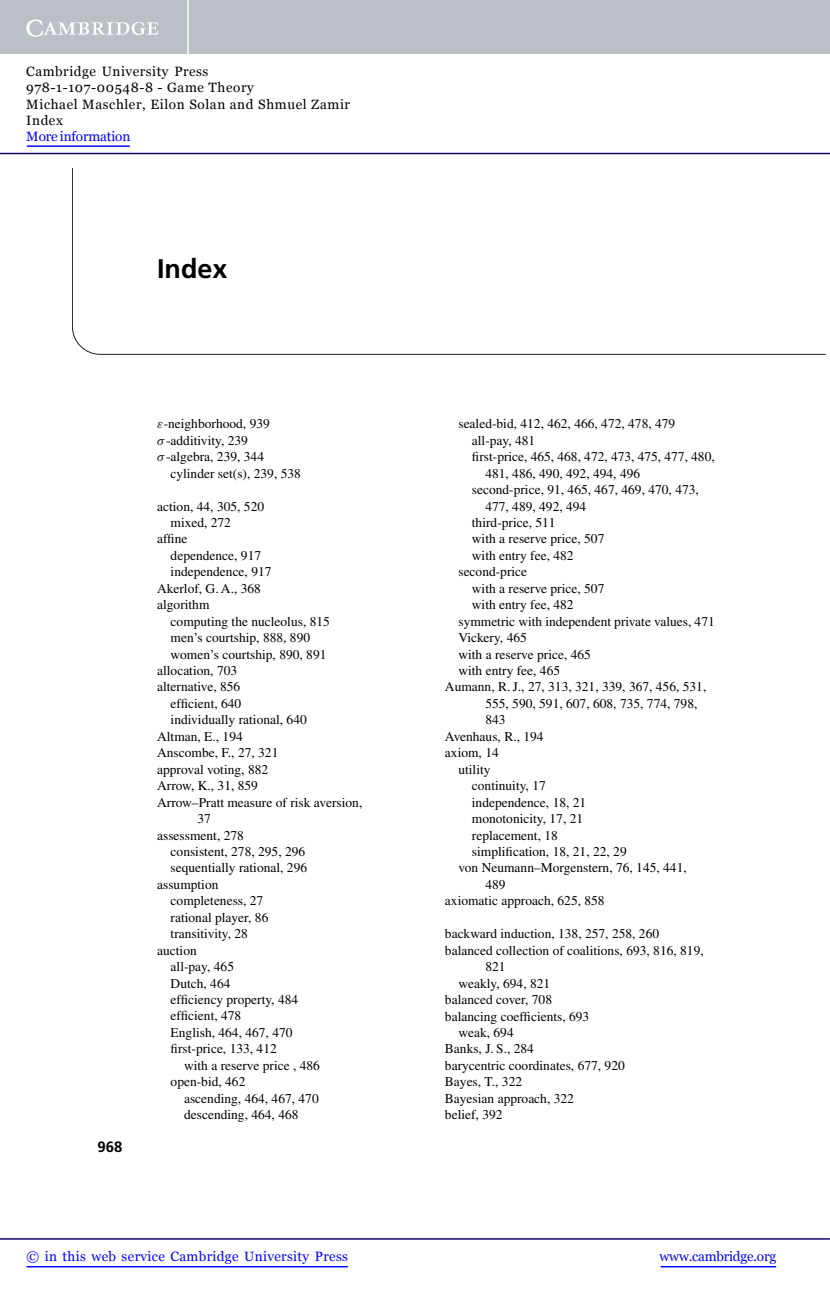
<style>
.page{position:relative;width:830px;height:1290px;background:#fff}
.page>*{position:absolute;margin:0;border:0;box-sizing:border-box;transform-origin:0 0}
.t1{font:700 26.85px "Frutiger";color:#000}
.t2{font:700 15px "Frutiger";color:#000}
.t3{font:13.5px "Times";color:#000}
.t4{font:13.5px/16.2px "Georgia";letter-spacing:.045em;color:#000}
.t5{font:13.5px "Georgia";letter-spacing:.025em;color:#00f}
.t6{font:13.5px "Georgia";letter-spacing:-.015em;color:#00f}
.t7{font:13.5px "Georgia";letter-spacing:-.01em;color:#00f}
.s1{font-family:"MTMI"}
</style>
<div class="page">
<svg style="left:72px;top:169px;width:753px;height:185px"></svg>
<div style="left:0;top:0;width:829px;height:54px;background:#bac0c6"></div>
<svg style="left:26px;top:20px;width:132px;height:17px"></svg>
<hr style="left:187px;top:0;width:2px;height:54px;background:#fff">
<hr style="left:0;top:153px;width:829px;height:1px;background:#150666">
<hr style="left:27px;top:145px;width:103px;height:2px;background:#00f">
<hr style="left:660px;top:1265px;width:115px;height:2px;background:#00f">
<hr style="left:0;top:1237px;width:829px;height:2px;background:#150666">
<hr style="left:26px;top:1265px;width:321px;height:2px;background:#00f">
<p class="t4" style="left:26px;top:64px;width:325px">Cambridge University Press<br>978-1-107-00548-8 - Game Theory<br>Michael Maschler, Eilon Solan and Shmuel Zamir<br>Index</p>
<p class="t7" style="left:26px;top:128px;width:105px">More information</p>
<h1 class="t1" style="left:157px;top:258px;width:72px">Index</h1>
<p class="t2" style="left:97px;top:1140px;width:26px">968</p>
<p class="t3" style="left:157px;top:419px;width:114px"><span class="s1">ε</span>-neighborhood, 939</p>
<p class="t3" style="left:157px;top:435px;width:92px"><span class="s1">σ</span>-additivity, 239</p>
<p class="t3" style="left:157px;top:451px;width:108px"><span class="s1">σ</span>-algebra, 239, 344</p>
<p class="t3" style="left:170px;top:468px;width:132px">cylinder set(s), 239, 538</p>
<p class="t3" style="left:157px;top:501px;width:108px">action, 44, 305, 520</p>
<p class="t3" style="left:170px;top:517px;width:62px">mixed, 272</p>
<p class="t3" style="left:157px;top:534px;width:32px">affine</p>
<p class="t3" style="left:170px;top:550px;width:92px">dependence, 917</p>
<p class="t3" style="left:170px;top:566px;width:102px">independence, 917</p>
<p class="t3" style="left:157px;top:583px;width:105px">Akerlof, G. A., 368</p>
<p class="t3" style="left:157px;top:599px;width:54px">algorithm</p>
<p class="t3" style="left:170px;top:616px;width:161px">computing the nucleolus, 815</p>
<p class="t3" style="left:170px;top:632px;width:141px">men’s courtship, 888, 890</p>
<p class="t3" style="left:170px;top:649px;width:157px">women’s courtship, 890, 891</p>
<p class="t3" style="left:157px;top:665px;width:81px">allocation, 703</p>
<p class="t3" style="left:157px;top:682px;width:85px">alternative, 856</p>
<p class="t3" style="left:170px;top:698px;width:72px">efficient, 640</p>
<p class="t3" style="left:170px;top:714px;width:138px">individually rational, 640</p>
<p class="t3" style="left:157px;top:731px;width:87px">Altman, E., 194</p>
<p class="t3" style="left:157px;top:747px;width:123px">Anscombe, F., 27, 321</p>
<p class="t3" style="left:157px;top:764px;width:112px">approval voting, 882</p>
<p class="t3" style="left:157px;top:780px;width:102px">Arrow, K., 31, 859</p>
<p class="t3" style="left:157px;top:797px;width:207px">Arrow–Pratt measure of risk aversion,</p>
<p class="t3" style="left:197px;top:813px;width:15px">37</p>
<p class="t3" style="left:157px;top:830px;width:88px">assessment, 278</p>
<p class="t3" style="left:170px;top:846px;width:136px">consistent, 278, 295, 296</p>
<p class="t3" style="left:170px;top:862px;width:138px">sequentially rational, 296</p>
<p class="t3" style="left:157px;top:879px;width:63px">assumption</p>
<p class="t3" style="left:170px;top:895px;width:94px">completeness, 27</p>
<p class="t3" style="left:170px;top:912px;width:99px">rational player, 86</p>
<p class="t3" style="left:170px;top:928px;width:79px">transitivity, 28</p>
<p class="t3" style="left:157px;top:945px;width:41px">auction</p>
<p class="t3" style="left:170px;top:961px;width:65px">all-pay, 465</p>
<p class="t3" style="left:170px;top:977px;width:61px">Dutch, 464</p>
<p class="t3" style="left:170px;top:994px;width:129px">efficiency property, 484</p>
<p class="t3" style="left:170px;top:1010px;width:72px">efficient, 478</p>
<p class="t3" style="left:170px;top:1027px;width:123px">English, 464, 467, 470</p>
<p class="t3" style="left:170px;top:1043px;width:108px">first-price, 133, 412</p>
<p class="t3" style="left:184px;top:1060px;width:137px">with a reserve price , 486</p>
<p class="t3" style="left:170px;top:1076px;width:76px">open-bid, 462</p>
<p class="t3" style="left:184px;top:1093px;width:136px">ascending, 464, 467, 470</p>
<p class="t3" style="left:184px;top:1109px;width:116px">descending, 464, 468</p>
<p class="t3" style="left:458px;top:419px;width:218px">sealed-bid, 412, 462, 466, 472, 478, 479</p>
<p class="t3" style="left:471px;top:435px;width:65px">all-pay, 481</p>
<p class="t3" style="left:471px;top:451px;width:244px">first-price, 465, 468, 472, 473, 475, 477, 480,</p>
<p class="t3" style="left:485px;top:468px;width:156px">481, 486, 490, 492, 494, 496</p>
<p class="t3" style="left:471px;top:484px;width:228px">second-price, 91, 465, 467, 469, 470, 473,</p>
<p class="t3" style="left:485px;top:501px;width:102px">477, 489, 492, 494</p>
<p class="t3" style="left:471px;top:517px;width:85px">third-price, 511</p>
<p class="t3" style="left:471px;top:534px;width:134px">with a reserve price, 507</p>
<p class="t3" style="left:471px;top:550px;width:103px">with entry fee, 482</p>
<p class="t3" style="left:458px;top:567px;width:70px">second-price</p>
<p class="t3" style="left:471px;top:583px;width:134px">with a reserve price, 507</p>
<p class="t3" style="left:471px;top:599px;width:103px">with entry fee, 482</p>
<p class="t3" style="left:458px;top:616px;width:258px">symmetric with independent private values, 471</p>
<p class="t3" style="left:458px;top:632px;width:70px">Vickery, 465</p>
<p class="t3" style="left:458px;top:649px;width:134px">with a reserve price, 465</p>
<p class="t3" style="left:458px;top:665px;width:103px">with entry fee, 465</p>
<p class="t3" style="left:444px;top:682px;width:263px">Aumann, R. J., 27, 313, 321, 339, 367, 456, 531,</p>
<p class="t3" style="left:485px;top:698px;width:213px">555, 590, 591, 607, 608, 735, 774, 798,</p>
<p class="t3" style="left:485px;top:714px;width:22px">843</p>
<p class="t3" style="left:444px;top:731px;width:100px">Avenhaus, R., 194</p>
<p class="t3" style="left:444px;top:747px;width:55px">axiom, 14</p>
<p class="t3" style="left:458px;top:764px;width:34px">utility</p>
<p class="t3" style="left:471px;top:780px;width:75px">continuity, 17</p>
<p class="t3" style="left:471px;top:797px;width:116px">independence, 18, 21</p>
<p class="t3" style="left:471px;top:813px;width:113px">monotonicity, 17, 21</p>
<p class="t3" style="left:471px;top:830px;width:87px">replacement, 18</p>
<p class="t3" style="left:471px;top:846px;width:156px">simplification, 18, 21, 22, 29</p>
<p class="t3" style="left:458px;top:862px;width:230px">von Neumann–Morgenstern, 76, 145, 441,</p>
<p class="t3" style="left:485px;top:879px;width:22px">489</p>
<p class="t3" style="left:444px;top:895px;width:161px">axiomatic approach, 625, 858</p>
<p class="t3" style="left:444px;top:928px;width:215px">backward induction, 138, 257, 258, 260</p>
<p class="t3" style="left:444px;top:945px;width:260px">balanced collection of coalitions, 693, 816, 819,</p>
<p class="t3" style="left:485px;top:961px;width:22px">821</p>
<p class="t3" style="left:458px;top:977px;width:93px">weakly, 694, 821</p>
<p class="t3" style="left:444px;top:994px;width:108px">balanced cover, 708</p>
<p class="t3" style="left:444px;top:1010px;width:146px">balancing coefficients, 693</p>
<p class="t3" style="left:458px;top:1027px;width:57px">weak, 694</p>
<p class="t3" style="left:444px;top:1043px;width:90px">Banks, J. S., 284</p>
<p class="t3" style="left:444px;top:1060px;width:181px">barycentric coordinates, 677, 920</p>
<p class="t3" style="left:444px;top:1076px;width:79px">Bayes, T., 322</p>
<p class="t3" style="left:444px;top:1093px;width:130px">Bayesian approach, 322</p>
<p class="t3" style="left:444px;top:1109px;width:59px">belief, 392</p>
<p class="t5" style="left:26px;top:1247px;width:323px">© in this web service Cambridge University Press</p>
<p class="t6" style="left:659px;top:1247px;width:118px">www.cambridge.org</p>
</div>
